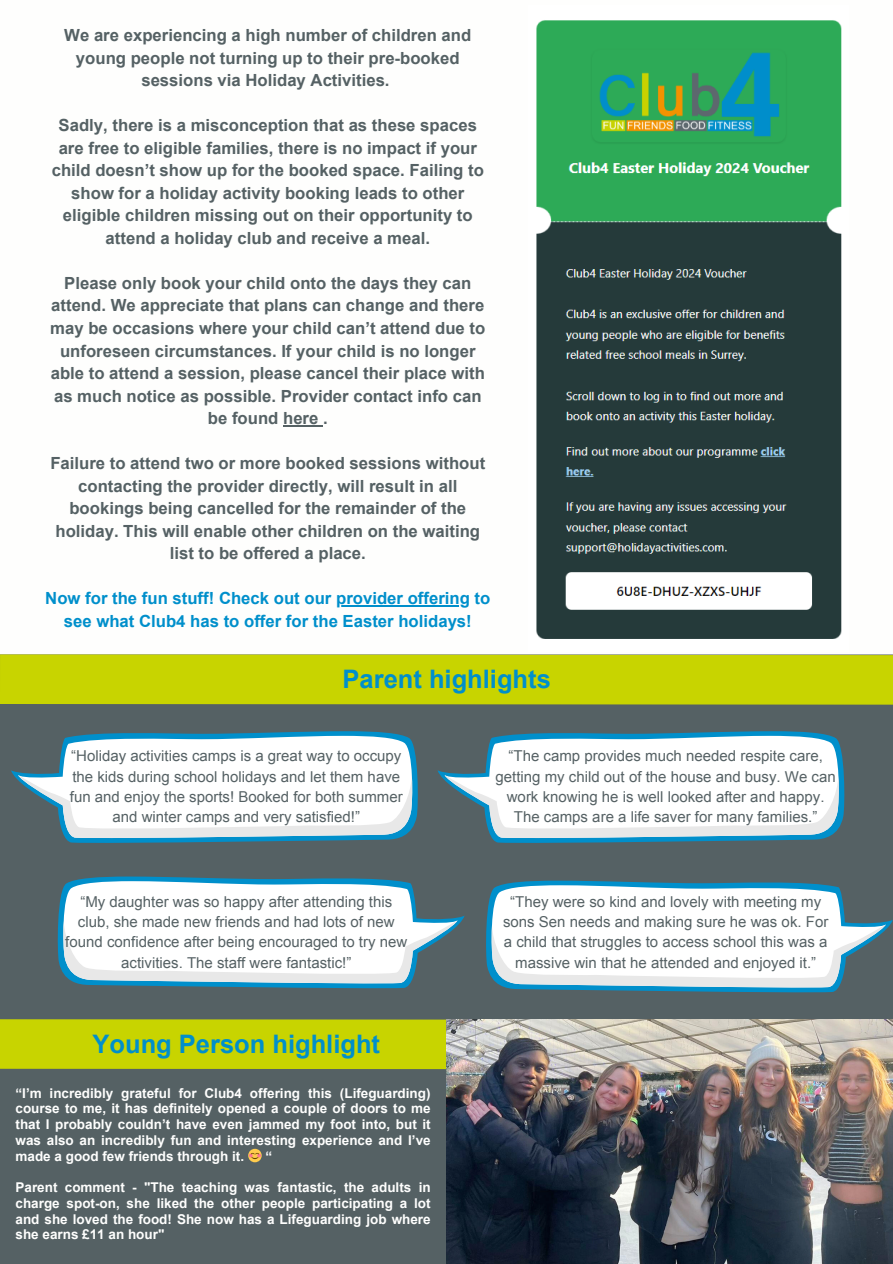
<style>
.page{position:relative;width:893px;height:1264px;background:#fff}
.page>*{position:absolute;margin:0;border:0;box-sizing:border-box;transform-origin:0 0}
.t1{font:700 25.5px "Arial";color:#008fcb}
.t2{font:700 16.8px/22.5px "Arial";color:#556164;text-align:center}
.t3{font:700 16.8px "Arial";color:#008fcb}
.t4{font:15px/20.2px "Arial";color:#556164;text-align:center}
.t5{font:700 13.5px/15.8px "Arial";color:#fefefd;text-align:justify}
</style>
<div class="page">
<div style="left:0;top:0;width:892px;height:1263px;background:#556164"></div>
<div style="left:0;top:0;width:892px;height:629px;background:#fefefd"></div>
<svg style="left:0;top:629px;width:892px;height:76px;background:#d4dc42"></svg>
<div style="left:0;top:1019px;width:446px;height:51px;background:#c8d400"></div>
<svg style="left:11px;top:731px;width:407px;height:112px"></svg>
<svg style="left:18px;top:735px;width:396px;height:104px;background:#dbe6eb"></svg>
<svg style="left:57px;top:876px;width:407px;height:113px"></svg>
<svg style="left:62px;top:881px;width:395px;height:103px;background:#dde7ec"></svg>
<svg style="left:486px;top:880px;width:406px;height:113px"></svg>
<svg style="left:490px;top:885px;width:395px;height:103px;background:#dde7ec"></svg>
<svg style="left:437px;top:731px;width:408px;height:112px"></svg>
<svg style="left:444px;top:735px;width:396px;height:104px;background:#dbe6eb"></svg>
<img style="left:446px;top:1019px;width:446px;height:244px">
<img style="left:529px;top:6px;width:319px;height:645px">
<hr style="left:283px;top:425px;width:40px;height:1px;background:#556164">
<hr style="left:336px;top:605px;width:134px;height:1px;background:#008fcb">
<h2 class="t2" style="left:64px;top:24px;width:408px">We are experiencing a high number of children and young people not turning up to their pre-booked sessions via Holiday Activities.</h2>
<h2 class="t2" style="left:52px;top:114px;width:433px">Sadly, there is a misconception that as these spaces are free to eligible families, there is no impact if your child doesn’t show up for the booked space. Failing to show for a holiday activity booking leads to other eligible children missing out on their opportunity to attend a holiday club and receive a meal.</h2>
<h2 class="t2" style="left:50px;top:272px;width:436px">Please only book your child onto the days they can attend. We appreciate that plans can change and there may be occasions where your child can’t attend due to unforeseen circumstances. If your child is no longer able to attend a session, please cancel their place with as much notice as possible. Provider contact info can be found here .</h2>
<p class="t2" style="left:50px;top:452px;width:436px">Failure to attend two or more booked sessions without contacting the provider directly, will result in all bookings being cancelled for the remainder of the holiday. This will enable other children on the waiting list to be offered a place.</p>
<h1 class="t3" style="left:45px;top:589px;width:446px">Now for the fun stuff! Check out our provider offering to</h1>
<p class="t3" style="left:64px;top:611px;width:409px">see what Club4 has to offer for the Easter holidays!</p>
<p class="t1" style="left:342px;top:664px;width:210px">Parent highlights</p>
<p class="t4" style="left:70px;top:746px;width:334px">“Holiday activities camps is a great way to occupy the kids during school holidays and let them have fun and enjoy the sports! Booked for both summer and winter camps and very satisfied!”</p>
<p class="t4" style="left:65px;top:891px;width:343px">“My daughter was so happy after attending this club, she made new friends and had lots of new found confidence after being encouraged to try new activities. The staff were fantastic!”</p>
<h2 class="t1" style="left:92px;top:1029px;width:289px">Young Person highlight</h2>
<p class="t5" style="left:16px;top:1084px;width:416px">“I’m incredibly grateful for Club4 offering this (Lifeguarding) course to me, it has definitely opened a couple of doors to me that I probably couldn’t have even jammed my foot into, but it was also an incredibly fun and interesting experience and I’ve made a good few friends through it.</p>
<p class="t5" style="left:265px;top:1147px;width:8px">“</p>
<p class="t5" style="left:16px;top:1179px;width:416px">Parent comment - "The teaching was fantastic, the adults in charge spot-on, she liked the other people participating a lot and she loved the food! She now has a Lifeguarding job where she earns £11 an hour"</p>
<p class="t4" style="left:495px;top:746px;width:342px">“The camp provides much needed respite care, getting my child out of the house and busy. We can work knowing he is well looked after and happy.<br>The camps are a life saver for many families.”</p>
<p class="t4" style="left:503px;top:891px;width:327px">“They were so kind and lovely with meeting my sons Sen needs and making sure he was ok. For a child that struggles to access school this was a massive win that he attended and enjoyed it.”</p>
</div>
